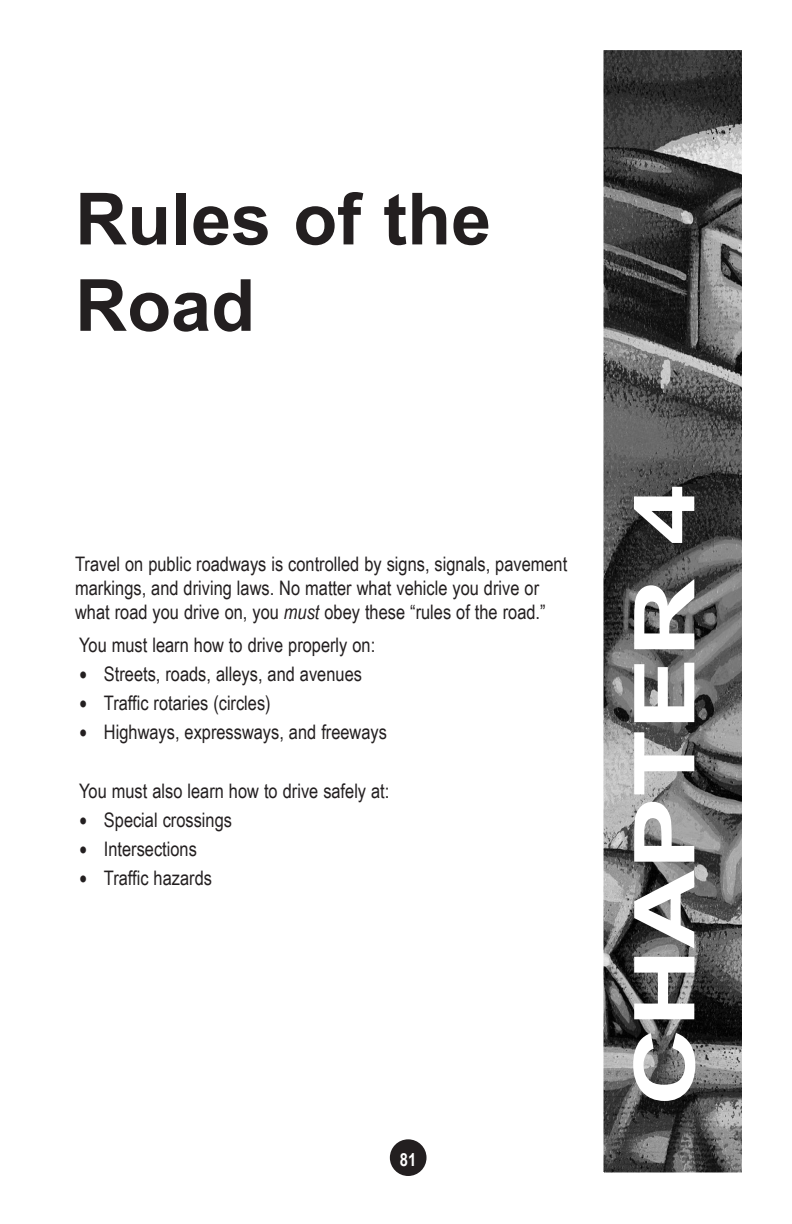
<style>
.page{position:relative;width:792px;height:1224px;background:#fff}
.page>*{position:absolute;margin:0;border:0;box-sizing:border-box;transform-origin:0 0}
.chap_num_-_H1{font:700 84px "Arial";color:#fff;scale:1.3 1}
.chap_title_-_H1{font:700 72px/86.4px "Arial";color:#231f20}
.bullet_list_-_P{font:20px "Arial Narrow";color:#231f20}
.body_text_-_P{font:20px/24px "Arial Narrow";color:#231f20}
.t1{font:700 18px "Arial Narrow";color:#fff}
.s1{font-style:italic}
.s2{font-size:28px}
</style>
<div class="page">
<div style="left:391px;top:1140px;width:35px;height:35px;background:#231f20;border-radius:50%"></div>
<div style="left:390px;top:1139px;width:37px;height:37px;border:2px solid #231f20;border-radius:50%"></div>
<img style="left:604px;top:51px;width:137px;height:1120px">
<div style="left:601px;top:48px;width:143px;height:1126px;border:2px solid #fff"></div>
<h1 class="chap_title_-_H1" style="left:75px;top:178px;width:418px">Rules of the<br>Road</h1>
<p class="body_text_-_P" style="left:75px;top:551px;width:494px">Travel on public roadways is controlled by signs, signals, pavement markings, and driving laws. No matter what vehicle you drive or what road you drive on, you <span class="s1">must</span> obey these “rules of the road.”</p>
<p class="bullet_list_-_P" style="left:79px;top:630px;width:298px">You must learn how to drive properly on:</p>
<p class="bullet_list_-_P" style="left:79px;top:659px;width:284px"><span class="s2">•</span> Streets, roads, alleys, and avenues</p>
<p class="bullet_list_-_P" style="left:79px;top:688px;width:193px"><span class="s2">•</span> Traffic rotaries (circles)</p>
<p class="bullet_list_-_P" style="left:79px;top:717px;width:309px"><span class="s2">•</span> Highways, expressways, and freeways</p>
<p class="bullet_list_-_P" style="left:79px;top:776px;width:312px">You must also learn how to drive safely at:</p>
<p class="bullet_list_-_P" style="left:79px;top:805px;width:154px"><span class="s2">•</span> Special crossings</p>
<p class="bullet_list_-_P" style="left:79px;top:834px;width:119px"><span class="s2">•</span> Intersections</p>
<p class="bullet_list_-_P" style="left:79px;top:863px;width:134px"><span class="s2">•</span> Traffic hazards</p>
<p class="t1" style="left:400px;top:1146px;width:18px">81</p>
<h1 class="chap_num_-_H1" style="left:609px;top:1106px;width:480px;rotate:-90deg">CHAPTER 4</h1>
</div>
